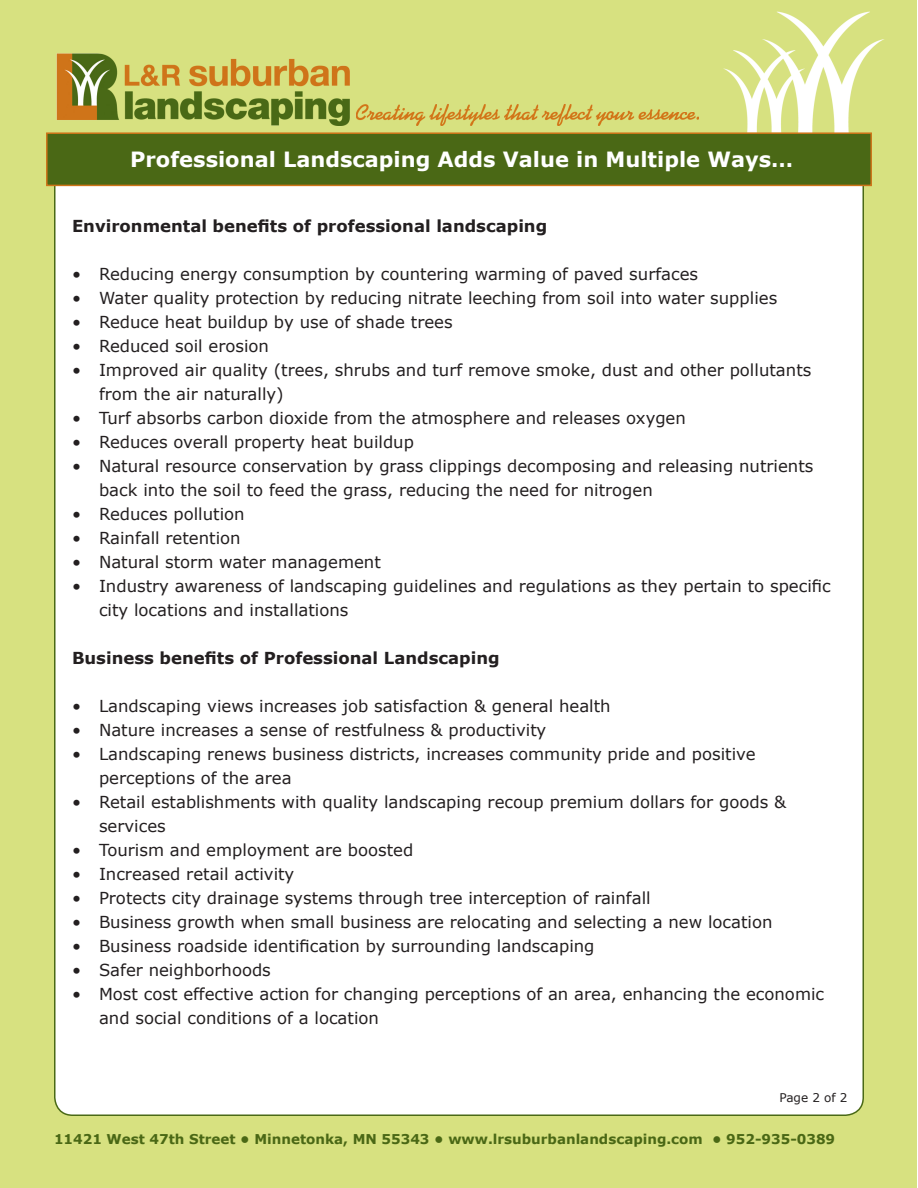
<style>
.page{position:relative;width:918px;height:1188px;background:#fff}
.page>*{position:absolute;margin:0;border:0;box-sizing:border-box;transform-origin:0 0}
.t1{font:700 21px "Verdana";color:#fff}
.t2{font:16.5px/24px "Verdana";color:#231f20}
.t3{font:700 16.5px "Verdana";color:#231f20}
.t4{font:700 13.5px "Verdana";color:#4a6815}
.t5{font:12px "Verdana";color:#231f20}
</style>
<div class="page">
<div style="left:1px;top:0;width:916px;height:1187px;background:#d7e180"></div>
<img style="left:56px;top:11px;width:828px;height:121px">
<div style="left:55px;top:154px;width:808px;height:961px;background:#fff;border-radius:18px"></div>
<div style="left:46px;top:132px;width:826px;height:54px;background:#4a6815;border:2px solid #ce7418"></div>
<p class="t1" style="left:130px;top:145px;width:665px">Professional Landscaping Adds Value in Multiple Ways…</p>
<p class="t3" style="left:72px;top:214px;width:477px">Environmental benefits of professional landscaping</p>
<p class="t2" style="left:72px;top:261px;width:628px">• Reducing energy consumption by countering warming of paved surfaces</p>
<p class="t2" style="left:72px;top:285px;width:707px">• Water quality protection by reducing nitrate leeching from soil into water supplies</p>
<p class="t2" style="left:72px;top:309px;width:382px">• Reduce heat buildup by use of shade trees</p>
<p class="t2" style="left:72px;top:333px;width:199px">• Reduced soil erosion</p>
<p class="t2" style="left:99px;top:357px;width:714px;text-indent:-27px">• Improved air quality (trees, shrubs and turf remove smoke, dust and other pollutants from the air naturally)</p>
<p class="t2" style="left:72px;top:405px;width:615px">• Turf absorbs carbon dioxide from the atmosphere and releases oxygen</p>
<p class="t2" style="left:72px;top:429px;width:344px">• Reduces overall property heat buildup</p>
<p class="t2" style="left:99px;top:453px;width:716px;text-indent:-27px">• Natural resource conservation by grass clippings decomposing and releasing nutrients back into the soil to feed the grass, reducing the need for nitrogen</p>
<p class="t2" style="left:72px;top:501px;width:174px">• Reduces pollution</p>
<p class="t2" style="left:72px;top:525px;width:170px">• Rainfall retention</p>
<p class="t2" style="left:72px;top:549px;width:310px">• Natural storm water management</p>
<p class="t2" style="left:99px;top:573px;width:733px;text-indent:-27px">• Industry awareness of landscaping guidelines and regulations as they pertain to specific city locations and installations</p>
<p class="t3" style="left:72px;top:646px;width:429px">Business benefits of Professional Landscaping</p>
<p class="t2" style="left:72px;top:693px;width:540px">• Landscaping views increases job satisfaction &amp; general health</p>
<p class="t2" style="left:72px;top:717px;width:476px">• Nature increases a sense of restfulness &amp; productivity</p>
<p class="t2" style="left:99px;top:741px;width:658px;text-indent:-27px">• Landscaping renews business districts, increases community pride and positive perceptions of the area</p>
<p class="t2" style="left:99px;top:789px;width:689px;text-indent:-27px">• Retail establishments with quality landscaping recoup premium dollars for goods &amp; services</p>
<p class="t2" style="left:72px;top:837px;width:343px">• Tourism and employment are boosted</p>
<p class="t2" style="left:72px;top:861px;width:224px">• Increased retail activity</p>
<p class="t2" style="left:72px;top:885px;width:580px">• Protects city drainage systems through tree interception of rainfall</p>
<p class="t2" style="left:72px;top:909px;width:702px">• Business growth when small business are relocating and selecting a new location</p>
<p class="t2" style="left:72px;top:933px;width:524px">• Business roadside identification by surrounding landscaping</p>
<p class="t2" style="left:72px;top:957px;width:200px">• Safer neighborhoods</p>
<p class="t2" style="left:99px;top:981px;width:727px;text-indent:-27px">• Most cost effective action for changing perceptions of an area, enhancing the economic and social conditions of a location</p>
<p class="t5" style="left:779px;top:1089px;width:70px">Page 2 of 2</p>
<p class="t4" style="left:54px;top:1130px;width:783px">11421 West 47th Street • Minnetonka, MN 55343 • www.lrsuburbanlandscaping.com • 952-935-0389</p>
</div>
